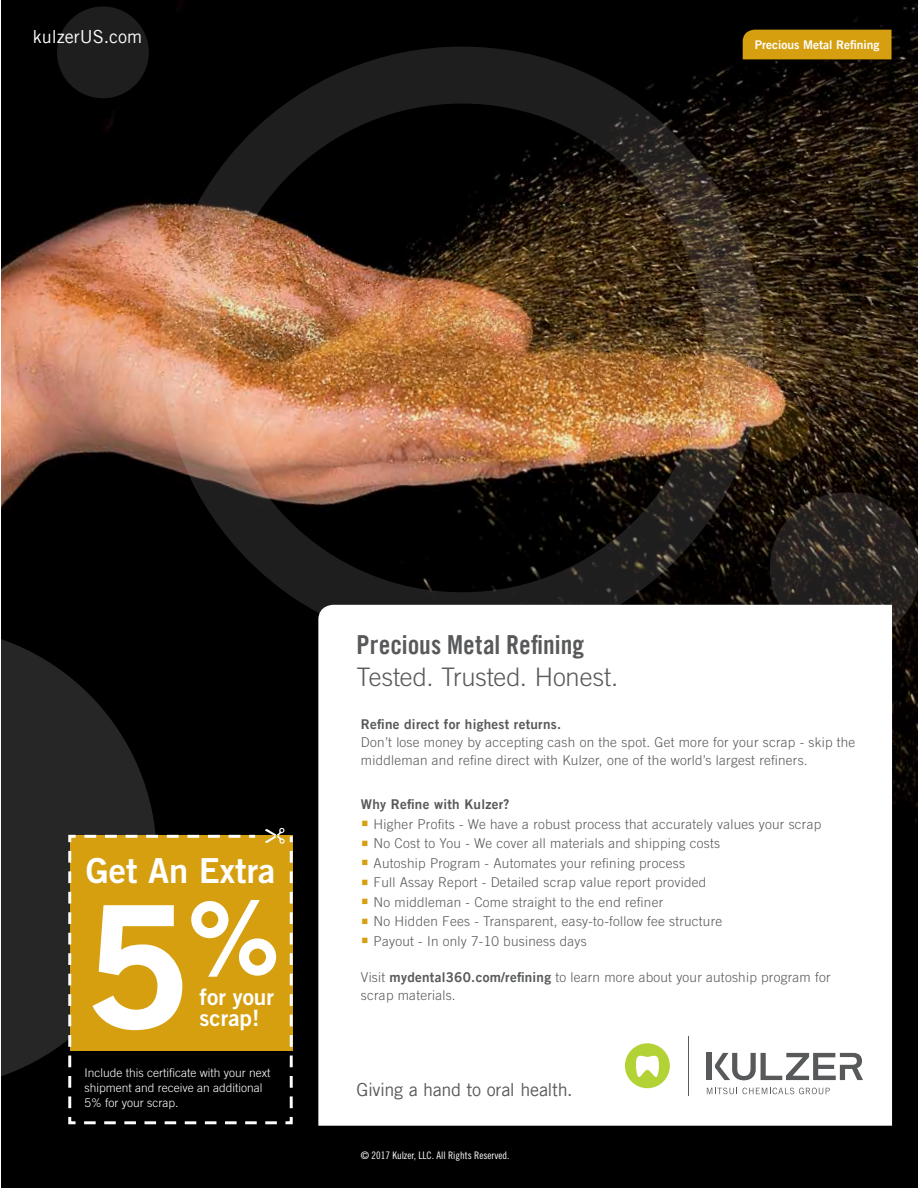
<style>
.page{position:relative;width:918px;height:1188px;background:#fff}
.page>*{position:absolute;margin:0;border:0;box-sizing:border-box;transform-origin:0 0}
.t1{font:167.7px "Trade Gothic LT Std Bd 2";color:#fff;scale:1.04 1}
.t2{font:34.5px "Trade Gothic LT Std Bd 2";color:#fff}
.t3{font:26.25px "Trade Gothic LT Com Bd Cn 20";color:#58595b}
.t4{font:300 25.5px "Trade Gothic LT Com";letter-spacing:-.005em;color:#58595b}
.t5{font:22.5px/21.3px "Trade Gothic LT Std Bd 2";color:#fff}
.t6{font:18px "Trade Gothic LT Com";letter-spacing:-.02em;color:#58595b}
.t7{font:18px "Trade Gothic LT Com";color:#fff}
.t8{font:300 13.5px/18px "Trade Gothic LT Com";letter-spacing:.02em;color:#58595b}
.t9{font:13.5px "Trade Gothic LT Com Bd 2";letter-spacing:.02em;color:#58595b}
.t10{font:300 12px/15px "Trade Gothic LT Std";color:#fff}
.t11{font:12px "Trade Gothic LT Com Bd 2";color:#fff}
.t12{font:10.35px "Trade Gothic LT Std Cn 18";color:#fff}
.s1{color:#d59f0f}
.s2{font-family:"Trade Gothic LT Com Bd 2";font-weight:400}
</style>
<div class="page">
<img style="left:2px;top:0;width:916px;height:1188px">
<svg style="left:2px;top:626px;width:155px;height:463px;background:#1b1b1b"></svg>
<svg style="left:770px;top:492px;width:148px;height:152px;background:#27221e"></svg>
<div style="left:743px;top:30px;width:149px;height:29px;background:#d59f0f"></div>
<div style="left:161px;top:47px;width:602px;height:602px;border:57px solid #fff;border-radius:50%"></div>
<svg style="left:318px;top:605px;width:574px;height:521px"></svg>
<hr style="left:688px;top:1036px;width:1px;height:60px;background:#58595b">
<svg style="left:707px;top:1088px;width:123px;height:6px"></svg>
<div style="left:707px;top:1053px;width:5px;height:27px;background:#58595b"></div>
<svg style="left:715px;top:1053px;width:148px;height:27px"></svg>
<div style="left:625px;top:1043px;width:45px;height:45px;background:#b3d235;border-radius:50%"></div>
<svg style="left:636px;top:1056px;width:23px;height:21px"></svg>
<div style="left:57px;top:6px;width:92px;height:92px;background:#1e1e1e;border-radius:50%"></div>
<svg style="left:748px;top:400px;width:61px;height:61px;background:#634723"></svg>
<svg style="left:67px;top:833px;width:227px;height:293px;background:#8e6c10"></svg>
<svg style="left:91px;top:904px;width:92px;height:127px;background:#d9a92a"></svg>
<svg style="left:265px;top:828px;width:28px;height:280px;background:#ab841c"></svg>
<svg style="left:897px;top:1166px;width:8px;height:22px"></svg>
<h3 class="t7" style="left:33px;top:25px;width:111px">kulzerUS.com</h3>
<p class="t11" style="left:755px;top:37px;width:126px">Precious Metal Refining</p>
<h2 class="t2" style="left:86px;top:850px;width:191px">Get An Extra</h2>
<h1 class="t1" style="left:84px;top:864px;width:189px">5<sup>%</sup></h1>
<h3 class="t5" style="left:200px;top:986px;width:76px">for your scrap!</h3>
<p class="t10" style="left:84px;top:1065px;width:188px">Include this certificate with your next shipment and receive an additional<br>5% for your scrap.</p>
<h3 class="t3" style="left:357px;top:629px;width:229px">Precious Metal Refining</h3>
<h3 class="t4" style="left:357px;top:662px;width:263px">Tested. Trusted. Honest.</h3>
<p class="t9" style="left:361px;top:716px;width:202px">Refine direct for highest returns.</p>
<p class="t8" style="left:361px;top:733px;width:496px">Don’t lose money by accepting cash on the spot. Get more for your scrap - skip the middleman and refine direct with Kulzer, one of the world’s largest refiners.</p>
<p class="t9" style="left:361px;top:796px;width:150px">Why Refine with Kulzer?</p>
<p class="t8" style="left:361px;top:815px;width:462px"><span class="s1">▪</span> Higher Profits - We have a robust process that accurately values your scrap</p>
<p class="t8" style="left:361px;top:834px;width:361px"><span class="s1">▪</span> No Cost to You - We cover all materials and shipping costs</p>
<p class="t8" style="left:361px;top:854px;width:326px"><span class="s1">▪</span> Autoship Program - Automates your refining process</p>
<p class="t8" style="left:361px;top:873px;width:347px"><span class="s1">▪</span> Full Assay Report - Detailed scrap value report provided</p>
<p class="t8" style="left:361px;top:893px;width:304px"><span class="s1">▪</span> No middleman - Come straight to the end refiner</p>
<p class="t8" style="left:361px;top:912px;width:363px"><span class="s1">▪</span> No Hidden Fees - Transparent, easy-to-follow fee structure</p>
<p class="t8" style="left:361px;top:932px;width:227px"><span class="s1">▪</span> Payout - In only 7-10 business days</p>
<p class="t8" style="left:361px;top:968px;width:471px">Visit <span class="s2">mydental360.com/refining</span> to learn more about your autoship program for scrap materials.</p>
<h3 class="t6" style="left:357px;top:1079px;width:218px">Giving a hand to oral health.</h3>
<p class="t12" style="left:361px;top:1149px;width:150px">© 2017 Kulzer, LLC. All Rights Reserved.</p>
</div>
